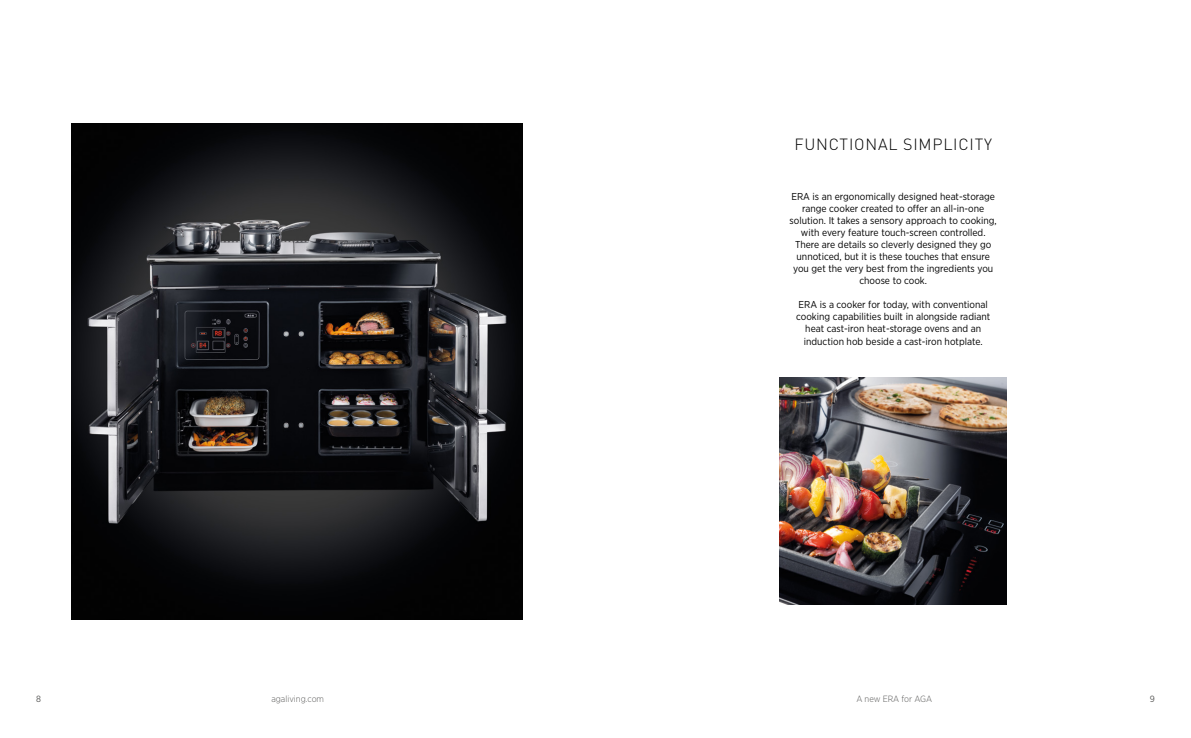
<style>
.page{position:relative;width:1191px;height:738px;background:#fff}
.page>*{position:absolute;margin:0;border:0;box-sizing:border-box;transform-origin:0 0}
.t1{font:300 16px "DIN Pro";letter-spacing:.05em;color:#000}
.t2{font:10px/12px "Gotham Narrow";color:#000;text-align:center}
.t3{font:300 9px "Gotham Narrow";color:#575756}
.t4{font:9px "Gotham Narrow";color:#575756}
</style>
<div class="page">
<img style="left:72px;top:123px;width:451px;height:495px">
<img style="left:780px;top:377px;width:226px;height:226px">
<h1 class="t1" style="left:794px;top:133px;width:199px">FUNCTIONAL SIMPLICITY</h1>
<p class="t2" style="left:789px;top:190px;width:209px">ERA is an ergonomically designed heat-storage range cooker created to offer an all-in-one solution. It takes a sensory approach to cooking, with every feature touch-screen controlled.<br>There are details so cleverly designed they go unnoticed, but it is these touches that ensure you get the very best from the ingredients you choose to cook.</p>
<p class="t2" style="left:796px;top:298px;width:195px">ERA is a cooker for today, with conventional cooking capabilities built in alongside radiant heat cast-iron heat-storage ovens and an induction hob beside a cast-iron hotplate.</p>
<p class="t4" style="left:36px;top:692px;width:6px">8</p>
<p class="t3" style="left:271px;top:692px;width:54px">agaliving.com</p>
<p class="t3" style="left:856px;top:693px;width:77px">A new ERA for AGA</p>
<p class="t4" style="left:1149px;top:692px;width:7px">9</p>
</div>
